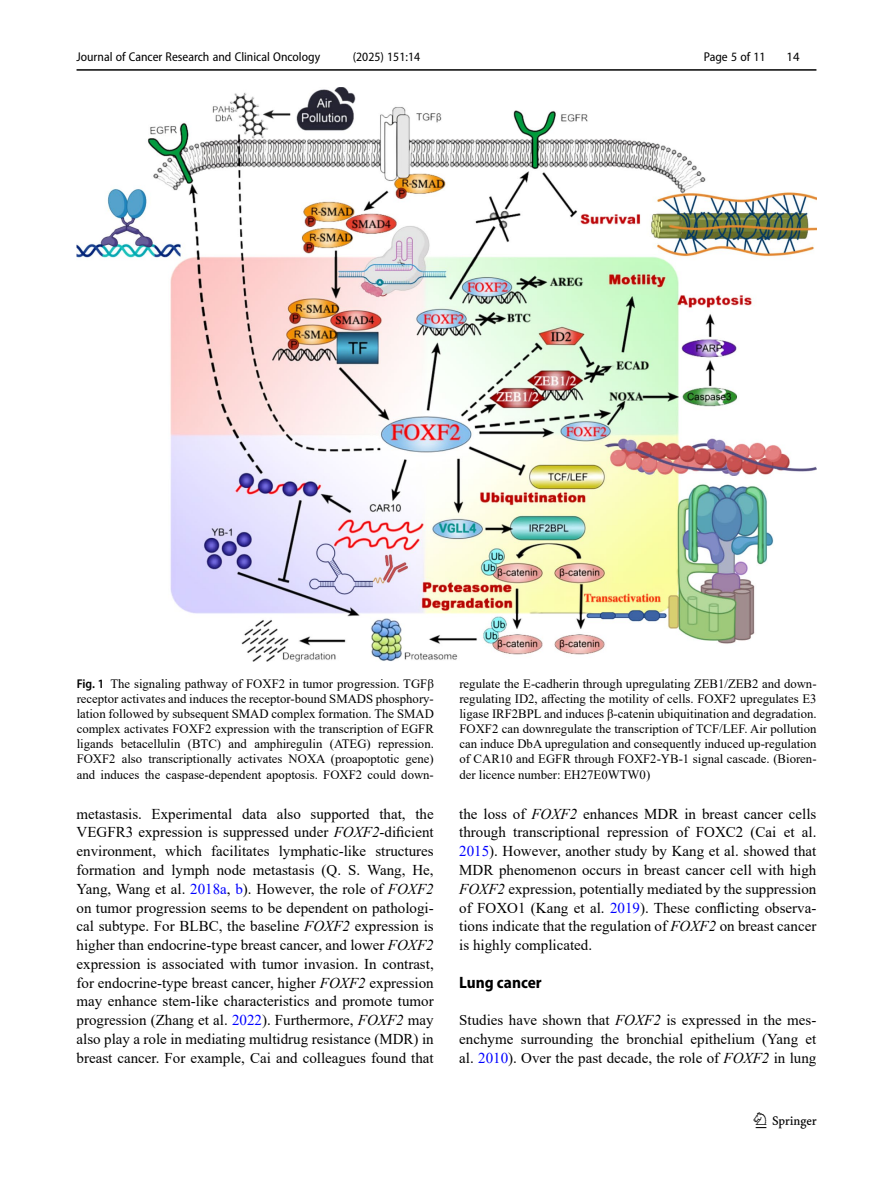
<style>
.page{position:relative;width:893px;height:1187px;background:#fff}
.page>*{position:absolute;margin:0;border:0;box-sizing:border-box;transform-origin:0 0}
.t1{font:22.5px "Springnew";color:#000}
.Head_2{font:700 semi-condensed 16.5px "Myriad Pro";color:#000}
.Body_Text_Indent{font:15px/18.8px "Times New Roman";color:#000;text-align:justify}
.Body_Text{font:15px/18.8px "Times New Roman";color:#000;text-align:justify}
.Figure_Caption{font:12.75px/15px "Times New Roman";color:#000;text-align:justify}
.t2{font:semi-condensed 12.75px "Myriad Pro";color:#000}
.t3{font:12.75px "Myriad Pro";color:#000}
.s1{font-family:"Myriad Pro";font-weight:600;font-stretch:semi-condensed}
.s2{font-style:italic}
.s3{color:#00f}
</style>
<div class="page">
<hr style="left:77px;top:69px;width:739px;height:2px;background:#000">
<img style="left:77px;top:87px;width:740px;height:574px">
<p class="t2" style="left:77px;top:49px;width:245px">Journal of Cancer Research and Clinical Oncology</p>
<p class="t2" style="left:353px;top:49px;width:69px">(2025) 151:14</p>
<p class="t2" style="left:704px;top:49px;width:63px">Page 5 of 11</p>
<p class="t3" style="left:786px;top:48px;width:15px">14</p>
<p class="Figure_Caption" style="left:77px;top:676px;width:359px"><span class="s1">Fig. 1</span> The signaling pathway of FOXF2 in tumor progression. TGFβ receptor activates and induces the receptor-bound SMADS phosphory&shy;lation followed by subsequent SMAD complex formation. The SMAD complex activates FOXF2 expression with the transcription of EGFR ligands betacellulin (BTC) and amphiregulin (ATEG) repression.<br>FOXF2 also transcriptionally activates NOXA (proapoptotic gene) and induces the caspase-dependent apoptosis. FOXF2 could down-</p>
<p class="Figure_Caption" style="left:459px;top:676px;width:359px">regulate the E-cadherin through upregulating ZEB1/ZEB2 and down&shy;regulating ID2, affecting the motility of cells. FOXF2 upregulates E3 ligase IRF2BPL and induces β-catenin ubiquitination and degradation.<br>FOXF2 can downregulate the transcription of TCF/LEF. Air pollution can induce DbA upregulation and consequently induced up-regulation of CAR10 and EGFR through FOXF2-YB-1 signal cascade. (Bioren&shy;der licence number: EH27E0WTW0)</p>
<p class="Body_Text_Indent" style="left:77px;top:803px;width:359px">metastasis. Experimental data also supported that, the VEGFR3 expression is suppressed under <span class="s2">FOXF2</span>-dificient environment, which facilitates lymphatic-like structures formation and lymph node metastasis (Q. S. Wang, He, Yang, Wang et al. <span class="s3">2018a</span>, <span class="s3">b</span>). However, the role of <span class="s2">FOXF2 </span>on tumor progression seems to be dependent on pathologi&shy;cal subtype. For BLBC, the baseline <span class="s2">FOXF2</span> expression is higher than endocrine-type breast cancer, and lower <span class="s2">FOXF2 </span>expression is associated with tumor invasion. In contrast, for endocrine-type breast cancer, higher <span class="s2">FOXF2</span> expression may enhance stem-like characteristics and promote tumor progression (Zhang et al. <span class="s3">2022</span>). Furthermore, <span class="s2">FOXF2</span> may also play a role in mediating multidrug resistance (MDR) in breast cancer. For example, Cai and colleagues found that</p>
<p class="Body_Text_Indent" style="left:459px;top:803px;width:359px">the loss of <span class="s2">FOXF2</span> enhances MDR in breast cancer cells through transcriptional repression of FOXC2 (Cai et al.<br><span class="s3">2015</span>). However, another study by Kang et al. showed that MDR phenomenon occurs in breast cancer cell with high <span class="s2">FOXF2</span> expression, potentially mediated by the suppression of FOXO1 (Kang et al. <span class="s3">2019</span>). These conflicting observa&shy;tions indicate that the regulation of <span class="s2">FOXF2</span> on breast cancer is highly complicated.</p>
<p class="Head_2" style="left:459px;top:972px;width:84px">Lung cancer</p>
<p class="Body_Text" style="left:459px;top:1010px;width:359px">Studies have shown that <span class="s2">FOXF2</span> is expressed in the mes&shy;enchyme surrounding the bronchial epithelium (Yang et al. <span class="s3">2010</span>). Over the past decade, the role of <span class="s2">FOXF2</span> in lung</p>
<h1 class="t1" style="left:756px;top:1107px;width:63px">1 3</h1>
</div>
